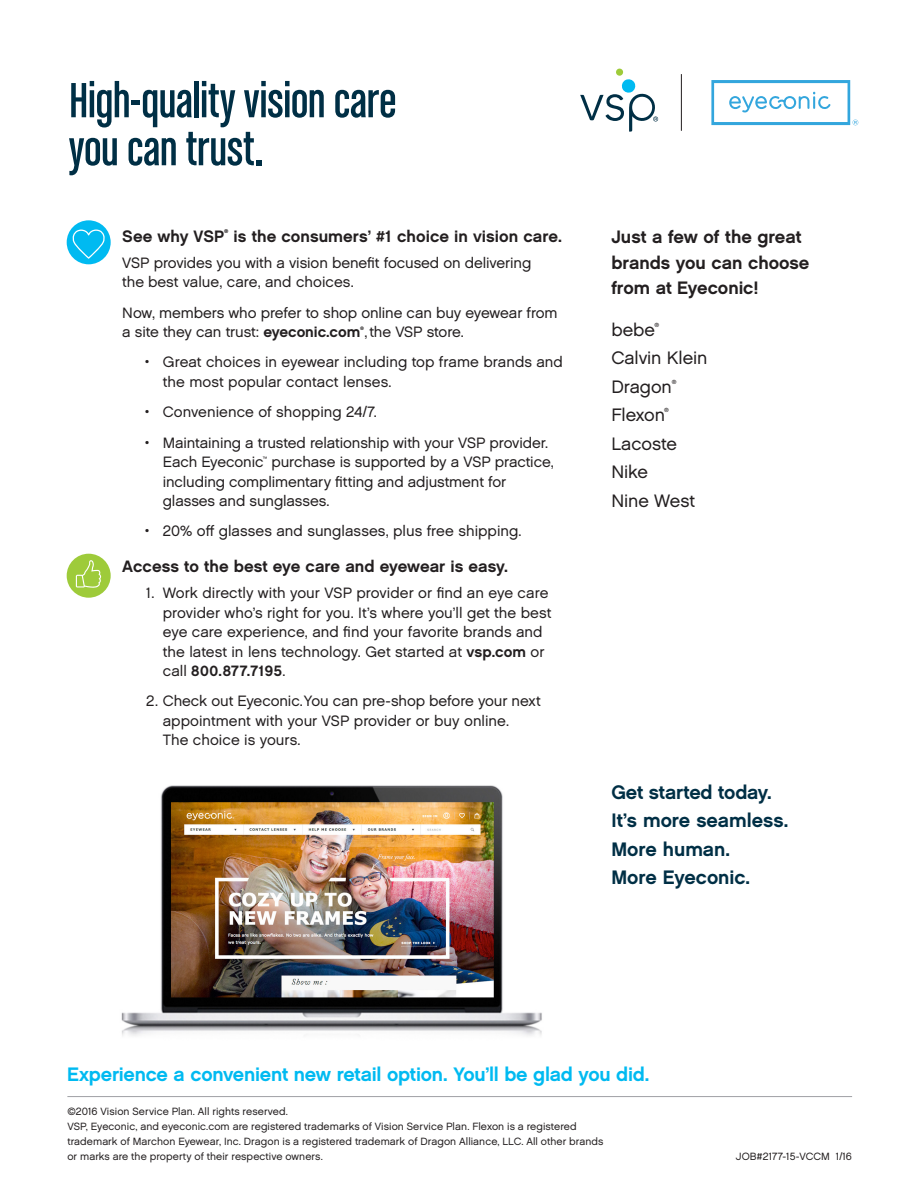
<style>
.page{position:relative;width:918px;height:1188px;background:#fff}
.page>*{position:absolute;margin:0;border:0;box-sizing:border-box;transform-origin:0 0}
.Headline__19_to_24_p{font:52.5px/48px "Chalet Comprime Cologne Sixty";letter-spacing:-.005em;color:#002f45}
.t1{font:19.5px "Chalet New York Nineteen Sixty";letter-spacing:-.005em;color:#002f45}
.t2{font:19.5px "Chalet New York Nineteen Sixty";letter-spacing:-.01em;color:#00baf1}
.t3{font:18px/25.5px "Chalet New York Nineteen Sixty";color:#231f20}
.t4{font:18px "Chalet London Nineteen Sixty";letter-spacing:-.005em;color:#231f20}
.t5{font:16.5px "Chalet New York Nineteen Sixty";color:#231f20}
.t6{font:15px/19.5px "Chalet London Nineteen Sixty";letter-spacing:-.005em;color:#231f20}
.t7{font:10.5px/15px "Chalet London Nineteen Sixty";letter-spacing:.005em;color:#231f20}
.t8{font:6px "Chalet London Nineteen Sixty";color:#231f20}
.t9{font:5.4px "Chalet New York Nineteen Sixty";color:#231f20}
.t10{font:4.95px "Chalet New York Nineteen Sixty";color:#231f20}
.t11{font:4.95px "Chalet London Nineteen Sixty";color:#231f20}
.s1{font-family:"Chalet New York Nineteen Sixty"}
</style>
<div class="page">
<div style="left:67px;top:554px;width:44px;height:44px;background:#9ecb3a;border-radius:50%"></div>
<svg style="left:76px;top:560px;width:25px;height:28px"></svg>
<div style="left:67px;top:220px;width:44px;height:44px;background:#00baf1;border-radius:50%"></div>
<svg style="left:72px;top:230px;width:33px;height:29px"></svg>
<hr style="left:67px;top:1096px;width:785px;height:1px;background:#a0a1a5">
<hr style="left:681px;top:74px;width:1px;height:57px;background:#231f20">
<svg style="left:711px;top:80px;width:147px;height:45px"></svg>
<div style="left:616px;top:69px;width:7px;height:7px;background:#9ecb3a;border-radius:50%"></div>
<svg style="left:580px;top:79px;width:78px;height:53px"></svg>
<img style="left:121px;top:785px;width:421px;height:251px">
<p class="Headline__19_to_24_p" style="left:69px;top:76px;width:329px">High-quality vision care you can trust.</p>
<p class="t5" style="left:122px;top:225px;width:103px">See why VSP</p>
<p class="t9" style="left:224px;top:228px;width:6px">®</p>
<p class="t5" style="left:234px;top:225px;width:330px">is the consumers’ #1 choice in vision care.</p>
<p class="t6" style="left:122px;top:253px;width:410px">VSP provides you with a vision benefit focused on delivering the best value, care, and choices.</p>
<p class="t6" style="left:122px;top:303px;width:437px">Now, members who prefer to shop online can buy eyewear from a site they can trust: <span class="s1">eyeconic.com</span> , the VSP store.</p>
<p class="t10" style="left:360px;top:325px;width:5px">®</p>
<p class="t6" style="left:163px;top:352px;width:402px;text-indent:-18px">• Great choices in eyewear including top frame brands and the most popular contact lenses.</p>
<p class="t6" style="left:145px;top:402px;width:234px">• Convenience of shopping 24/7.</p>
<p class="t6" style="left:163px;top:432px;width:387px;text-indent:-18px">• Maintaining a trusted relationship with your VSP provider.<br>Each Eyeconic</p>
<p class="t6" style="left:163px;top:452px;width:392px;text-indent:109px">purchase is supported by a VSP practice, including complimentary fitting and adjustment for glasses and sunglasses.</p>
<p class="t6" style="left:145px;top:521px;width:378px">• 20% off glasses and sunglasses, plus free shipping.</p>
<p class="t5" style="left:122px;top:556px;width:387px">Access to the best eye care and eyewear is easy.</p>
<p class="t6" style="left:163px;top:583px;width:390px;text-indent:-16px">1. Work directly with your VSP provider or find an eye care provider who’s right for you. It’s where you’ll get the best eye care experience, and find your favorite brands and the latest in lens technology. Get started at <span class="s1">vsp.com</span> or call <span class="s1">800.877.7195</span>.</p>
<p class="t6" style="left:163px;top:691px;width:379px;text-indent:-16px">2. Check out Eyeconic. You can pre-shop before your next appointment with your VSP provider or buy online.<br>The choice is yours.</p>
<p class="t11" style="left:263px;top:455px;width:6px">™</p>
<p class="t3" style="left:611px;top:224px;width:200px">Just a few of the great brands you can choose from at Eyeconic!</p>
<p class="t4" style="left:611px;top:319px;width:45px">bebe</p>
<p class="t8" style="left:654px;top:321px;width:6px">®</p>
<p class="t4" style="left:611px;top:347px;width:98px">Calvin Klein</p>
<p class="t4" style="left:611px;top:376px;width:62px">Dragon</p>
<p class="t8" style="left:672px;top:378px;width:6px">®</p>
<p class="t4" style="left:611px;top:404px;width:55px">Flexon</p>
<p class="t8" style="left:664px;top:407px;width:6px">®</p>
<p class="t4" style="left:611px;top:433px;width:67px">Lacoste</p>
<p class="t4" style="left:611px;top:461px;width:38px">Nike</p>
<p class="t4" style="left:611px;top:490px;width:85px">Nine West</p>
<p class="t1" style="left:611px;top:780px;width:162px">Get started today.</p>
<p class="t1" style="left:611px;top:808px;width:178px">It’s more seamless.</p>
<p class="t1" style="left:611px;top:837px;width:120px">More human.</p>
<p class="t1" style="left:611px;top:865px;width:140px">More Eyeconic.</p>
<p class="t2" style="left:67px;top:1062px;width:584px">Experience a convenient new retail option. You’ll be glad you did.</p>
<p class="t7" style="left:67px;top:1104px;width:538px">©2016 Vision Service Plan. All rights reserved.<br>VSP, Eyeconic, and eyeconic.com are registered trademarks of Vision Service Plan. Flexon is a registered trademark of Marchon Eyewear, Inc. Dragon is a registered trademark of Dragon Alliance, LLC. All other brands or marks are the property of their respective owners.</p>
<p class="t7" style="left:736px;top:1149px;width:118px">JOB#2177-15-VCCM 1/16</p>
</div>
